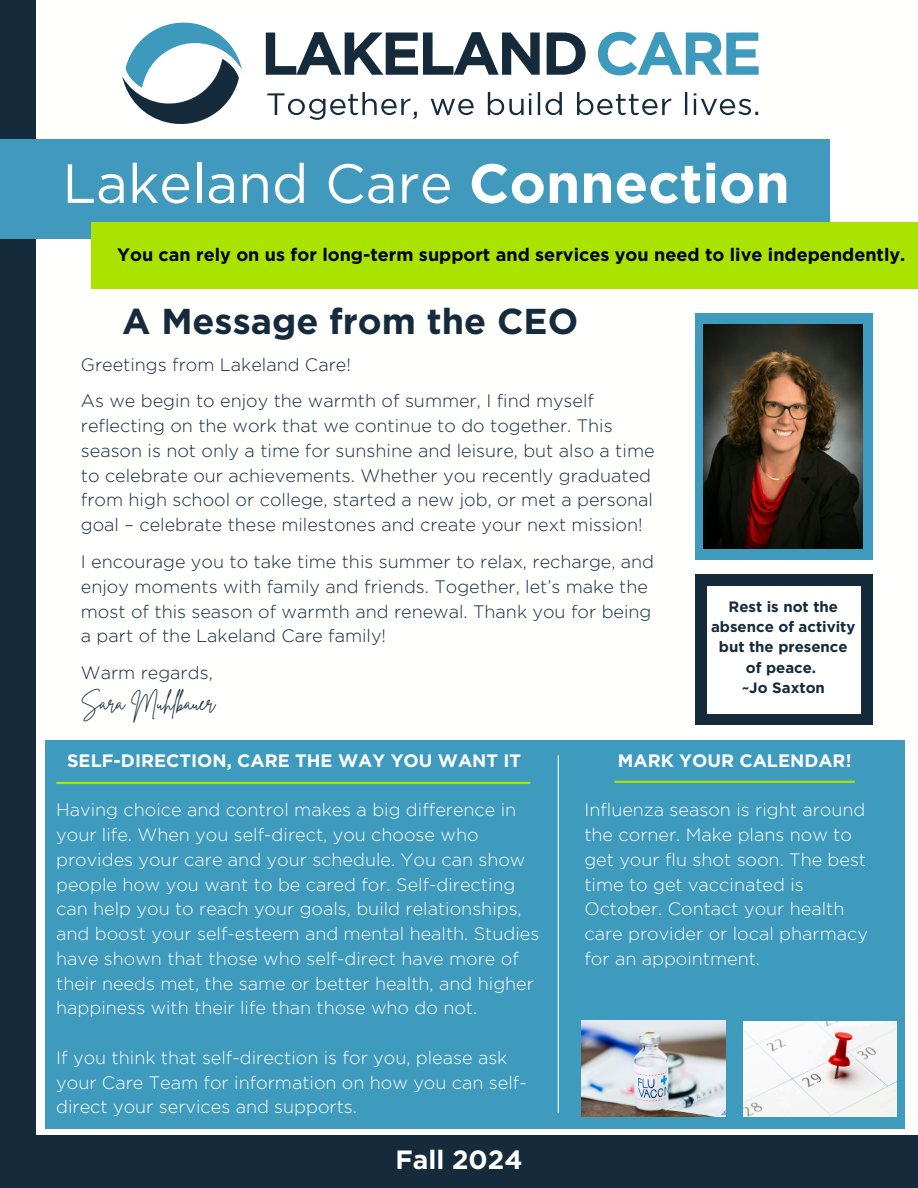
<style>
.page{position:relative;width:918px;height:1188px;background:#fff}
.page>*{position:absolute;margin:0;border:0;box-sizing:border-box;transform-origin:0 0}
.t1{font:55.05px "Gotham";color:#fff}
.t2{font:700 36px "Gotham";color:#152b3c}
.t3{font:700 26.4px "Gotham";color:#fffffd}
.t4{font:21px "Brittany Signature";color:#152b3c}
.t5{font:300 18px/24.8px "Gotham";color:#152b3c}
.t6{font:300 18px/24.8px "Gotham";color:#fffffd}
.t7{font:300 18px/24.8px "Gotham";color:#fff}
.t8{font:700 18px "Gotham";color:#000}
.t9{font:700 18px "Gotham";color:#fff}
.t10{font:700 15px/20.2px "Gotham";color:#152b3c;text-align:center}
.s1{font-weight:700}
</style>
<div class="page">
<div style="left:0;top:1135px;width:918px;height:53px;background:#152b3c"></div>
<div style="left:0;top:0;width:36px;height:1135px;background:#152b3c"></div>
<div style="left:0;top:140px;width:830px;height:99px;background:#419abd"></div>
<div style="left:92px;top:222px;width:826px;height:67px;background:#aae300"></div>
<svg style="left:547px;top:32px;width:39px;height:43px"></svg>
<svg style="left:266px;top:32px;width:274px;height:43px"></svg>
<svg style="left:597px;top:31px;width:162px;height:45px"></svg>
<svg style="left:122px;top:22px;width:120px;height:102px"></svg>
<hr style="left:538px;top:92px;width:2px;height:23px;background:#152b3c">
<hr style="left:685px;top:92px;width:2px;height:23px;background:#152b3c">
<svg style="left:431px;top:98px;width:43px;height:18px"></svg>
<svg style="left:488px;top:92px;width:44px;height:24px"></svg>
<svg style="left:545px;top:92px;width:17px;height:24px"></svg>
<svg style="left:577px;top:92px;width:94px;height:24px"></svg>
<svg style="left:267px;top:92px;width:150px;height:28px"></svg>
<svg style="left:694px;top:93px;width:64px;height:23px"></svg>
<div style="left:696px;top:313px;width:177px;height:247px;background:#3e9bbe"></div>
<img style="left:704px;top:325px;width:158px;height:223px">
<div style="left:696px;top:575px;width:177px;height:150px;background:#152b3c"></div>
<div style="left:708px;top:586px;width:153px;height:127px;background:#fff"></div>
<div style="left:45px;top:740px;width:859px;height:389px;background:#3e9bbe"></div>
<hr style="left:56px;top:782px;width:474px;height:2px;background:#aae300">
<img style="left:581px;top:1021px;width:144px;height:95px">
<hr style="left:558px;top:755px;width:1px;height:358px;background:#fff">
<hr style="left:615px;top:781px;width:240px;height:2px;background:#aae300">
<img style="left:744px;top:1022px;width:153px;height:94px">
<p class="t1" style="left:62px;top:150px;width:729px">Lakeland Care <span class="s1">Connection</span></p>
<p class="t8" style="left:117px;top:244px;width:790px">You can rely on us for long-term support and services you need to live independently.</p>
<p class="t2" style="left:122px;top:300px;width:458px">A Message from the CEO</p>
<p class="t5" style="left:81px;top:352px;width:272px">Greetings from Lakeland Care!</p>
<p class="t5" style="left:81px;top:389px;width:575px">As we begin to enjoy the warmth of summer, I find myself reflecting on the work that we continue to do together. This season is not only a time for sunshine and leisure, but also a time to celebrate our achievements. Whether you recently graduated from high school or college, started a new job, or met a personal goal – celebrate these milestones and create your next mission!</p>
<p class="t5" style="left:81px;top:549px;width:575px">I encourage you to take time this summer to relax, recharge, and enjoy moments with family and friends. Together, let’s make the most of this season of warmth and renewal. Thank you for being a part of the Lakeland Care family!</p>
<p class="t5" style="left:81px;top:660px;width:133px">Warm regards,</p>
<p class="t4" style="left:81px;top:689px;width:136px">Sara Muhlbauer</p>
<h4 class="t10" style="left:711px;top:596px;width:146px">Rest is not the absence of activity but the presence of peace.</h4>
<h5 class="t10" style="left:742px;top:677px;width:85px">~Jo Saxton</h5>
<p class="t9" style="left:67px;top:750px;width:456px">SELF-DIRECTION, CARE THE WAY YOU WANT IT</p>
<h6 class="t6" style="left:56px;top:798px;width:485px">Having choice and control makes a big difference in your life. When you self-direct, you choose who provides your care and your schedule. You can show people how you want to be cared for. Self-directing can help you to reach your goals, build relationships, and boost your self-esteem and mental health. Studies have shown that those who self-direct have more of their needs met, the same or better health, and higher happiness with their life than those who do not.</h6>
<p class="t6" style="left:56px;top:1045px;width:472px">If you think that self-direction is for you, please ask your Care Team for information on how you can self&shy;direct your services and supports.</p>
<p class="t3" style="left:395px;top:1143px;width:129px">Fall 2024</p>
<p class="t9" style="left:618px;top:750px;width:235px">MARK YOUR CALENDAR!</p>
<h5 class="t7" style="left:584px;top:798px;width:285px">Influenza season is right around the corner. Make plans now to get your flu shot soon. The best time to get vaccinated is<br>October. Contact your health care provider or local pharmacy for an appointment.</h5>
</div>
